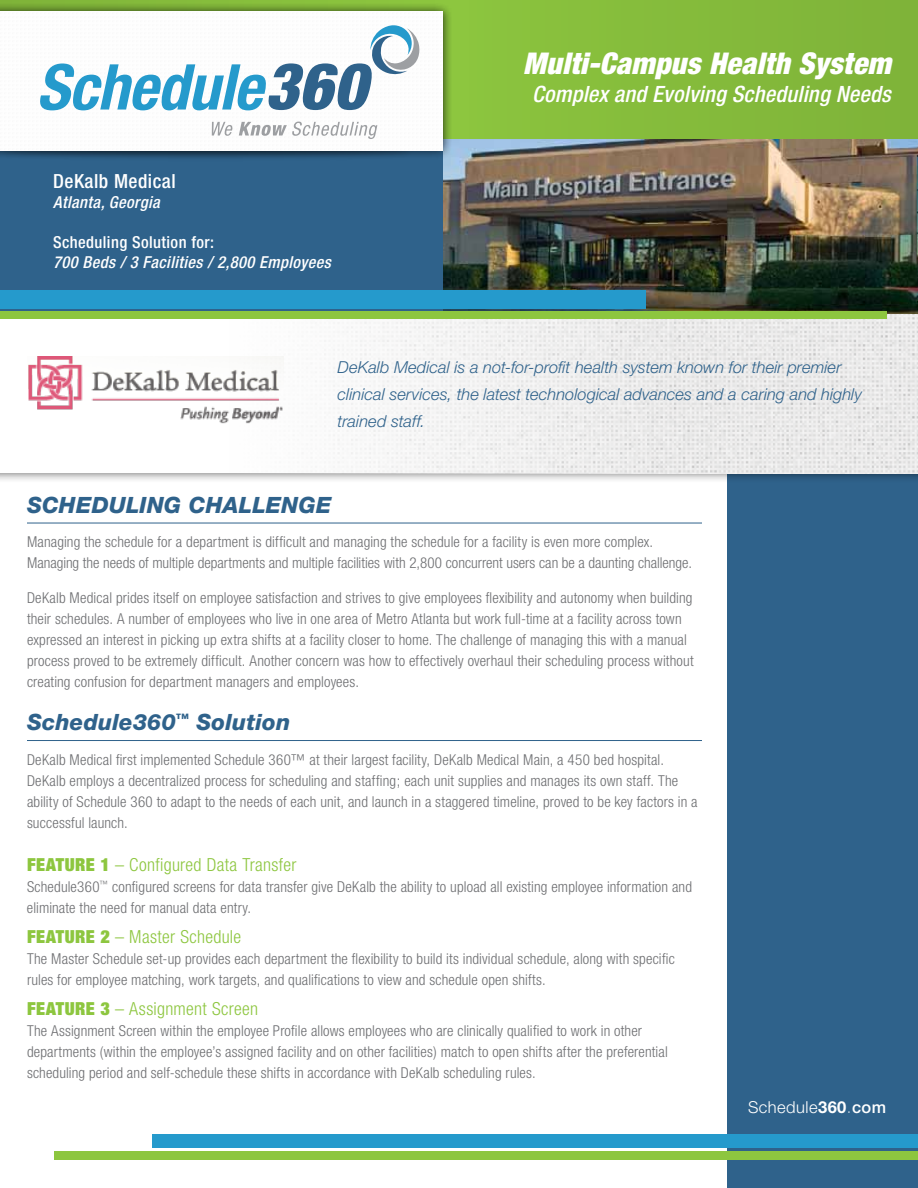
<style>
.page{position:relative;width:918px;height:1188px;background:#fff}
.page>*{position:absolute;margin:0;border:0;box-sizing:border-box;transform-origin:0 0}
.t1{font:italic 900 condensed 30px "Helvetica Neue";letter-spacing:.01em;color:#fff}
.t2{font:italic 800 22.5px "Helvetica Neue";letter-spacing:.01em;color:#2f628b}
.t3{font:italic 500 condensed 22.5px "Helvetica Neue";letter-spacing:.01em;color:#fff}
.t4{font:500 condensed 19.5px "Helvetica Neue";letter-spacing:.025em;color:#fff}
.t5{font:300 condensed 18px "Helvetica Neue";letter-spacing:.015em;color:#8dc63f}
.t6{font:italic 300 16.5px/27px "Helvetica Neue";color:#2f628b}
.t7{font:italic 500 condensed 16.5px "Helvetica Neue";letter-spacing:.025em;color:#fff}
.t8{font:500 condensed 16.5px "Helvetica Neue";letter-spacing:.025em;color:#fff}
.t9{font:300 16.5px "Helvetica Neue";letter-spacing:.03em;color:#fff}
.t10{font:300 condensed 15px/21px "Helvetica Neue";letter-spacing:.01em;color:#6d6e71}
.s1{font-weight:900;font-stretch:expanded}
.s2{font-weight:700}
.s3{font-weight:100}
.s4{font-weight:500}
</style>
<div class="page">
<img style="left:443px;top:138px;width:475px;height:166px">
<div style="left:728px;top:446px;width:190px;height:742px;background:#2f628b"></div>
<div style="left:0;top:304px;width:918px;height:179px;background:#000;opacity:.6"></div>
<svg style="left:0;top:314px;width:918px;height:159px;fill:#f2f1f1"></svg>
<div style="left:0;top:48px;width:443px;height:266px;background:#2f628b"></div>
<div style="left:0;top:290px;width:645px;height:18px;background:#259acc"></div>
<div style="left:0;top:312px;width:886px;height:7px;background:#8dc63f"></div>
<div style="left:0;top:0;width:918px;height:138px;background:#85bb3b"></div>
<div style="left:0;top:2px;width:452px;height:158px;background:#000;opacity:.75"></div>
<div style="left:0;top:12px;width:443px;height:138px;background:#fdfdfd"></div>
<svg style="left:212px;top:122px;width:21px;height:14px"></svg>
<svg style="left:239px;top:122px;width:138px;height:17px;background:#e0e0e1"></svg>
<svg style="left:39px;top:25px;width:381px;height:85px;background:#c2dbe8"></svg>
<div style="left:54px;top:1151px;width:864px;height:8px;background:#8dc63f"></div>
<div style="left:153px;top:1134px;width:765px;height:14px;background:#259acc"></div>
<hr style="left:27px;top:523px;width:675px;height:1px;background:#2f628b">
<hr style="left:27px;top:740px;width:675px;height:1px;background:#2f628b">
<img style="left:27px;top:356px;width:256px;height:75px">
<h3 class="t4" style="left:53px;top:170px;width:124px">DeKalb Medical</h3>
<p class="t7" style="left:53px;top:193px;width:108px">Atlanta, Georgia</p>
<p class="t8" style="left:53px;top:232px;width:162px">Scheduling Solution for:</p>
<p class="t7" style="left:53px;top:252px;width:279px">700 Beds / 3 Facilities / 2,800 Employees</p>
<h1 class="t1" style="left:523px;top:45px;width:369px">Multi-Campus Health System</h1>
<h2 class="t3" style="left:532px;top:81px;width:360px">Complex and Evolving Scheduling Needs</h2>
<p class="t6" style="left:338px;top:354px;width:526px">DeKalb Medical is a not-for-profit health system known for their premier clinical services, the latest technological advances and a caring and highly trained staff.</p>
<h2 class="t2" style="left:27px;top:491px;width:306px">SCHEDULING CHALLENGE</h2>
<p class="t10" style="left:27px;top:531px;width:667px">Managing the schedule for a department is difficult and managing the schedule for a facility is even more complex.<br>Managing the needs of multiple departments and multiple facilities with 2,800 concurrent users can be a daunting challenge.</p>
<p class="t10" style="left:27px;top:587px;width:668px">DeKalb Medical prides itself on employee satisfaction and strives to give employees flexibility and autonomy when building their schedules. A number of employees who live in one area of Metro Atlanta but work full-time at a facility across town expressed an interest in picking up extra shifts at a facility closer to home. The challenge of managing this with a manual process proved to be extremely difficult. Another concern was how to effectively overhaul their scheduling process without creating confusion for department managers and employees.</p>
<h2 class="t2" style="left:27px;top:709px;width:265px">Schedule360<sup>™</sup> Solution</h2>
<p class="t10" style="left:27px;top:749px;width:672px">DeKalb Medical first implemented Schedule 360™ at their largest facility, DeKalb Medical Main, a 450 bed hospital.<br>DeKalb employs a decentralized process for scheduling and staffing; each unit supplies and manages its own staff. The ability of Schedule 360 to adapt to the needs of each unit, and launch in a staggered timeline, proved to be key factors in a successful launch.</p>
<p class="t5" style="left:27px;top:854px;width:271px"><span class="s1">FEATURE 1</span> – Configured Data Transfer</p>
<p class="t10" style="left:27px;top:876px;width:667px">Schedule360<sup>™</sup> configured screens for data transfer give DeKalb the ability to upload all existing employee information and eliminate the need for manual data entry.</p>
<p class="t5" style="left:27px;top:926px;width:216px"><span class="s1">FEATURE 2</span> – Master Schedule</p>
<p class="t10" style="left:27px;top:948px;width:649px">The Master Schedule set-up provides each department the flexibility to build its individual schedule, along with specific rules for employee matching, work targets, and qualifications to view and schedule open shifts.</p>
<p class="t5" style="left:27px;top:998px;width:233px"><span class="s1">FEATURE 3</span> – Assignment Screen</p>
<p class="t10" style="left:27px;top:1020px;width:642px">The Assignment Screen within the employee Profile allows employees who are clinically qualified to work in other departments (within the employee’s assigned facility and on other facilities) match to open shifts after the preferential scheduling period and self-schedule these shifts in accordance with DeKalb scheduling rules.</p>
<p class="t9" style="left:748px;top:1097px;width:140px">Schedule<span class="s2">360</span><span class="s3">.</span><span class="s4">com</span></p>
</div>
